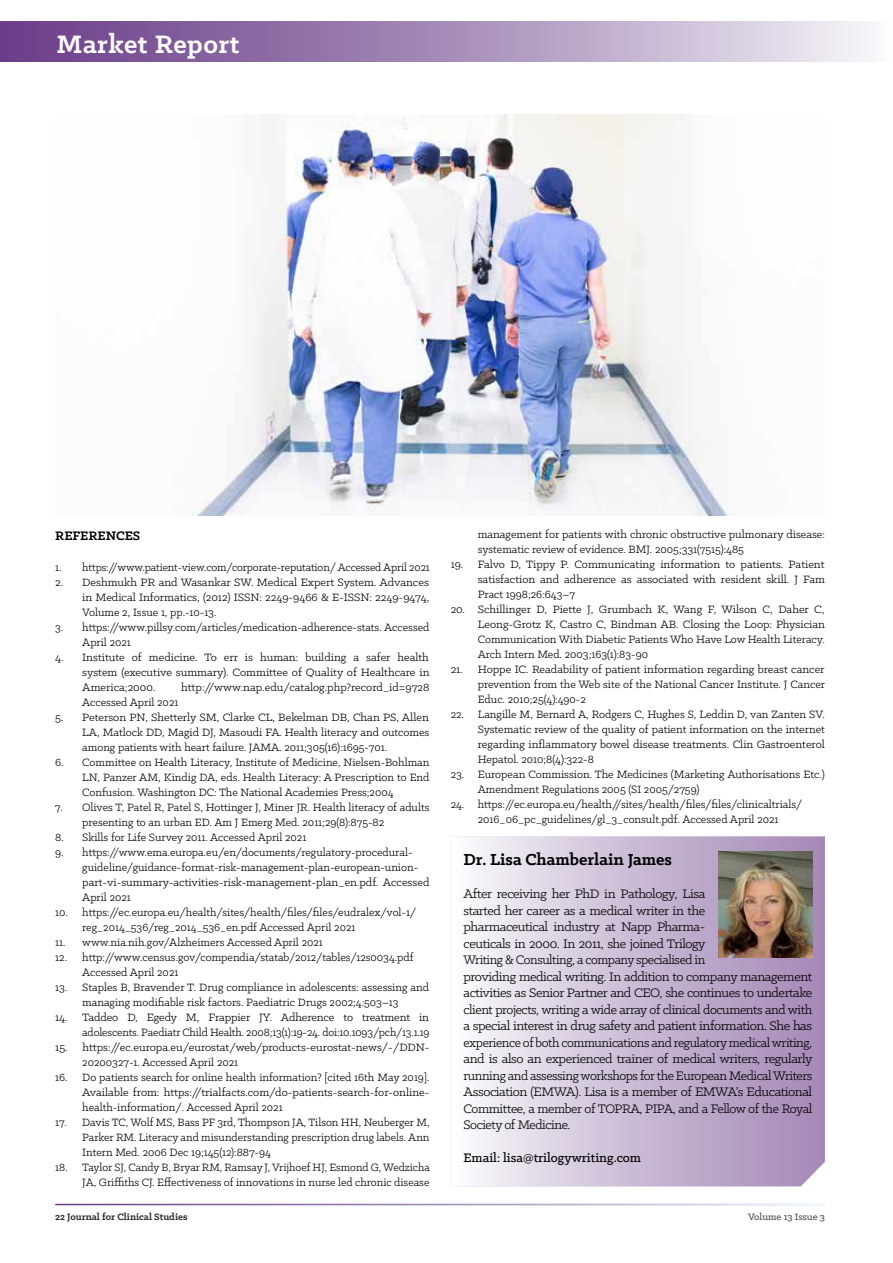
<style>
.page{position:relative;width:893px;height:1263px;background:#fff}
.page>*{position:absolute;margin:0;border:0;box-sizing:border-box;transform-origin:0 0}
.t1{font:700 28.5px "Klinic Slab";letter-spacing:.02em;color:#fff}
.t2{font:700 18px "Klinic Slab";color:#000}
.t3{font:13.95px/16.5px "Klinic Slab";letter-spacing:-.03em;color:#000}
.t4{font:500 13.95px "Klinic Slab";color:#000}
.t5{font:700 13.95px "Klinic Slab";color:#000}
.t6{font:12px/15px "Klinic Slab";color:#000;text-align:justify}
.t7{font:700 10.5px "Klinic Slab";color:#292829}
.t8{font:500 10.5px "Klinic Slab";color:#4d4d4f}
</style>
<div class="page">
<div style="left:0;top:21px;width:893px;height:41px;background:linear-gradient(to right,#643483,#f1f0f5)"></div>
<svg style="left:451px;top:836px;width:374px;height:350px;background:#cec1d8"></svg>
<img style="left:718px;top:851px;width:95px;height:107px">
<img style="left:193px;top:115px;width:543px;height:401px">
<h1 class="t1" style="left:57px;top:25px;width:184px">Market Report</h1>
<p class="t5" style="left:55px;top:526px;width:87px">REFERENCES</p>
<p class="t6" style="left:55px;top:559px;width:376px">1. https://www.patient-view.com/corporate-reputation/ Accessed April 2021</p>
<p class="t6" style="left:82px;top:574px;width:349px;text-indent:-27px">2. Deshmukh PR and Wasankar SW. Medical Expert System. Advances in Medical Informatics, (2012) ISSN: 2249-9466 &amp; E-ISSN: 2249-9474, Volume 2, Issue 1, pp.-10-13.</p>
<p class="t6" style="left:82px;top:619px;width:349px;text-indent:-27px">3. https://www.pillsy.com/articles/medication-adherence-stats. Accessed<br>April 2021</p>
<p class="t6" style="left:82px;top:649px;width:349px;text-indent:-27px">4. Institute of medicine. To err is human: building a safer health system (executive summary). Committee of Quality of Healthcare in America;2000.</p>
<p class="t6" style="left:181px;top:679px;width:250px">http://www.nap.edu/catalog.php?record_id=9728</p>
<p class="t6" style="left:82px;top:694px;width:98px">Accessed April 2021</p>
<p class="t6" style="left:82px;top:709px;width:349px;text-indent:-27px">5. Peterson PN, Shetterly SM, Clarke CL, Bekelman DB, Chan PS, Allen LA, Matlock DD, Magid DJ, Masoudi FA. Health literacy and outcomes among patients with heart failure. JAMA. 2011;305(16):1695-701.</p>
<p class="t6" style="left:82px;top:754px;width:349px;text-indent:-27px">6. Committee on Health Literacy, Institute of Medicine, Nielsen-Bohlman LN, Panzer AM, Kindig DA, eds. Health Literacy: A Prescription to End Confusion. Washington DC: The National Academies Press;2004</p>
<p class="t6" style="left:82px;top:799px;width:349px;text-indent:-27px">7. Olives T, Patel R, Patel S, Hottinger J, Miner JR. Health literacy of adults presenting to an urban ED. Am J Emerg Med. 2011;29(8):875-82</p>
<p class="t6" style="left:55px;top:829px;width:253px">8. Skills for Life Survey 2011. Accessed April 2021</p>
<p class="t6" style="left:82px;top:844px;width:349px;text-align:left;text-indent:-27px">9. https://www.ema.europa.eu/en/documents/regulatory-procedural&shy;guideline/guidance-format-risk-management-plan-european-union&shy;part-vi-summary-activities-risk-management-plan_en.pdf. Accessed April 2021</p>
<p class="t6" style="left:82px;top:904px;width:336px;text-indent:-27px">10. https://ec.europa.eu/health/sites/health/files/files/eudralex/vol-1/ reg_2014_536/reg_2014_536_en.pdf Accessed April 2021</p>
<p class="t6" style="left:55px;top:934px;width:269px">11. www.nia.nih.gov/Alzheimers Accessed April 2021</p>
<p class="t6" style="left:82px;top:949px;width:333px;text-indent:-27px">12. http://www.census.gov/compendia/statab/2012/tables/12s0034.pdf<br>Accessed April 2021</p>
<p class="t6" style="left:55px;top:979px;width:375px;text-align:center">13. Staples B, Bravender T. Drug compliance in adolescents: assessing and managing modifiable risk factors. Paediatric Drugs 2002;4:503–13</p>
<p class="t6" style="left:55px;top:1009px;width:376px;text-align:right">14. Taddeo D, Egedy M, Frappier JY. Adherence to treatment in adolescents. Paediatr Child Health. 2008;13(1):19-24. doi:10.1093/pch/13.1.19</p>
<p class="t6" style="left:82px;top:1039px;width:349px;text-indent:-27px">15. https://ec.europa.eu/eurostat/web/products-eurostat-news/-/DDN-<br>20200327-1. Accessed April 2021</p>
<p class="t6" style="left:82px;top:1069px;width:349px;text-indent:-27px">16. Do patients search for online health information? [cited 16th May 2019].<br>Available from: https://trialfacts.com/do-patients-search-for-online&shy;health-information/. Accessed April 2021</p>
<p class="t6" style="left:82px;top:1114px;width:349px;text-indent:-27px">17. Davis TC, Wolf MS, Bass PF 3rd, Thompson JA, Tilson HH, Neuberger M, Parker RM. Literacy and misunderstanding prescription drug labels. Ann Intern Med. 2006 Dec 19;145(12):887-94</p>
<p class="t6" style="left:55px;top:1159px;width:376px;text-align:right">18. Taylor SJ, Candy B, Bryar RM, Ramsay J, Vrijhoef HJ, Esmond G, Wedzicha<br>JA, Griffiths CJ. Effectiveness of innovations in nurse led chronic disease</p>
<p class="t6" style="left:478px;top:526px;width:349px">management for patients with chronic obstructive pulmonary disease: systematic review of evidence. BMJ. 2005;331(7515):485</p>
<p class="t6" style="left:478px;top:556px;width:349px;text-indent:-27px">19. Falvo D, Tippy P. Communicating information to patients. Patient satisfaction and adherence as associated with resident skill. J Fam Pract 1998;26:643–7</p>
<p class="t6" style="left:478px;top:601px;width:349px;text-indent:-27px">20. Schillinger D, Piette J, Grumbach K, Wang F, Wilson C, Daher C, Leong-Grotz K, Castro C, Bindman AB. Closing the Loop: Physician Communication With Diabetic Patients Who Have Low Health Literacy.<br>Arch Intern Med. 2003;163(1):83-90</p>
<p class="t6" style="left:478px;top:661px;width:349px;text-indent:-27px">21. Hoppe IC. Readability of patient information regarding breast cancer prevention from the Web site of the National Cancer Institute. J Cancer Educ. 2010;25(4):490-2</p>
<p class="t6" style="left:478px;top:706px;width:349px;text-indent:-27px">22. Langille M, Bernard A, Rodgers C, Hughes S, Leddin D, van Zanten SV.<br>Systematic review of the quality of patient information on the internet regarding inflammatory bowel disease treatments. Clin Gastroenterol Hepatol. 2010;8(4):322-8</p>
<p class="t6" style="left:478px;top:766px;width:349px;text-indent:-27px">23. European Commission. The Medicines (Marketing Authorisations Etc.)<br>Amendment Regulations 2005 (SI 2005/2759)</p>
<p class="t6" style="left:451px;top:796px;width:353px;text-align:center">24. https://ec.europa.eu/health//sites/health/files/files/clinicaltrials/<br>2016_06_pc_guidelines/gl_3_consult.pdf. Accessed April 2021</p>
<h2 class="t2" style="left:463px;top:848px;width:210px">Dr. Lisa Chamberlain James</h2>
<p class="t3" style="left:463px;top:885px;width:350px">After receiving her PhD in Pathology, Lisa<br>started her career as a medical writer in the<br>pharmaceutical industry at Napp Pharma-<br>ceuticals in 2000. In 2011, she joined Trilogy<br>Writing &amp; Consulting, a companyspecialised in<br>providing medical writing. In addition to company management activities as Senior Partner and CEO, she continues to undertake client projects, writing a wide array of clinical documents and with a special interest in drug safety and patient information. She has experience of both communications and regulatory medical writing, and is also an experienced trainer of medical writers, regularly running and assessing workshops for the European Medical Writers Association (EMWA). Lisa is a member of EMWA’s Educational Committee, a member of TOPRA, PIPA, and a Fellow of the Royal Society of Medicine.</p>
<p class="t4" style="left:463px;top:1149px;width:179px">Email: lisa@trilogywriting.com</p>
<p class="t7" style="left:55px;top:1210px;width:134px">22 Journal for Clinical Studies</p>
<p class="t8" style="left:748px;top:1210px;width:78px">Volume 13 Issue 3</p>
</div>
